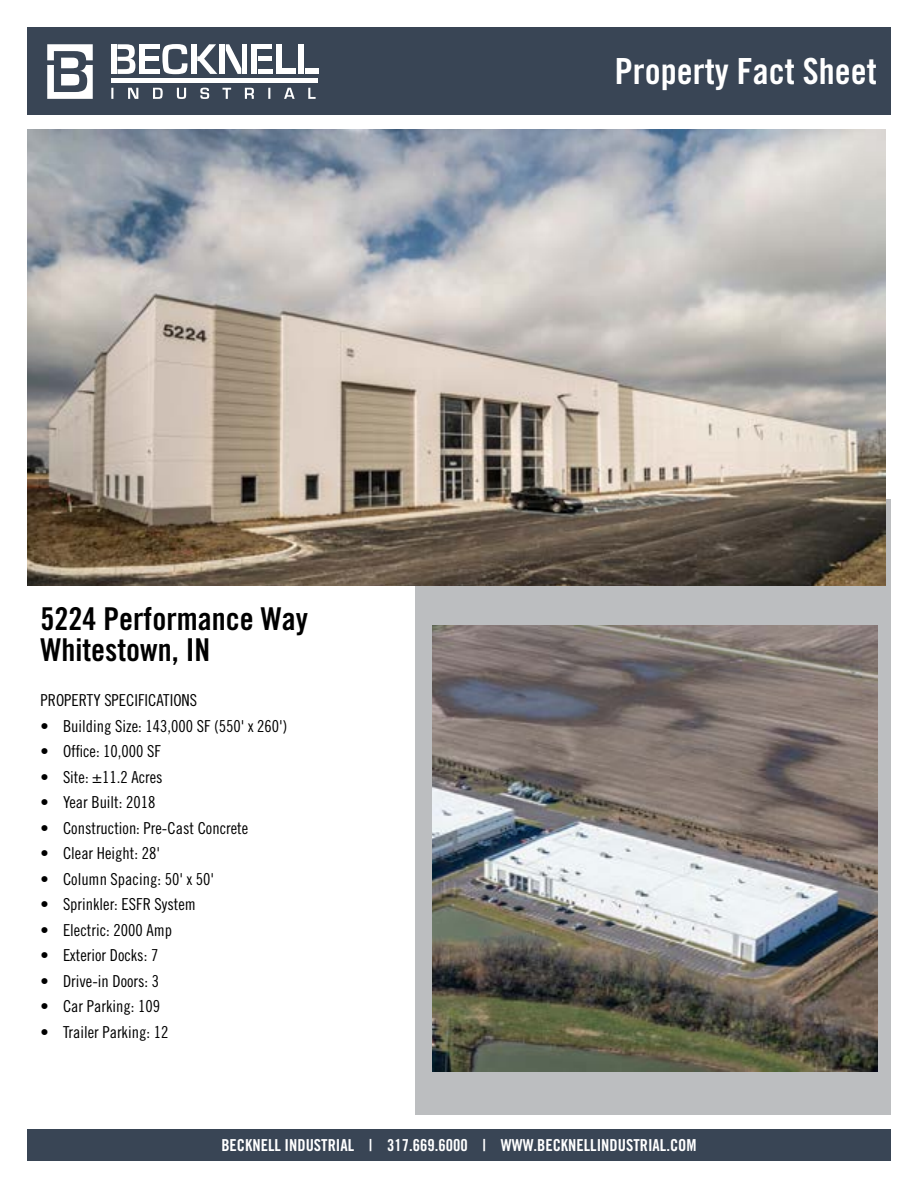
<style>
.page{position:relative;width:918px;height:1188px;background:#fff}
.page>*{position:absolute;margin:0;border:0;box-sizing:border-box;transform-origin:0 0}
.t1{font:36px "Trade Gothic LT Std Bd Cn 20";color:#fff}
.t2{font:31.5px/31.5px "Trade Gothic LT Std Bd Cn 20";color:#000}
.t3{font:27px "Trade Gothic LT Std Cn 18";color:#fff}
.t4{font:16.5px "Trade Gothic LT Std Cn 18";color:#000}
.t5{font:16.5px "Trade Gothic LT Std Bd Cn 20";color:#fff}
.s1{font-family:"Trade Gothic LT Std Bd Cn 20"}
</style>
<div class="page">
<div style="left:416px;top:500px;width:475px;height:615px;background:#bcbec0"></div>
<img style="left:27px;top:130px;width:859px;height:455px">
<img style="left:432px;top:626px;width:446px;height:445px">
<div style="left:27px;top:27px;width:864px;height:87px;background:#394555"></div>
<svg style="left:162px;top:44px;width:25px;height:30px"></svg>
<div style="left:111px;top:78px;width:207px;height:5px;background:#fff"></div>
<svg style="left:111px;top:88px;width:205px;height:11px"></svg>
<div style="left:111px;top:44px;width:6px;height:30px;background:#fff"></div>
<svg style="left:117px;top:44px;width:18px;height:30px"></svg>
<div style="left:145px;top:44px;width:14px;height:5px;background:#fff"></div>
<hr style="left:145px;top:57px;width:13px;height:4px;background:#fff">
<div style="left:145px;top:69px;width:14px;height:5px;background:#fff"></div>
<div style="left:139px;top:44px;width:5px;height:30px;background:#fff"></div>
<div style="left:191px;top:44px;width:5px;height:30px;background:#fff"></div>
<svg style="left:197px;top:44px;width:20px;height:30px"></svg>
<div style="left:220px;top:44px;width:5px;height:30px;background:#fff"></div>
<svg style="left:226px;top:44px;width:15px;height:30px"></svg>
<div style="left:242px;top:44px;width:5px;height:30px;background:#fff"></div>
<div style="left:258px;top:44px;width:14px;height:5px;background:#fff"></div>
<hr style="left:258px;top:57px;width:13px;height:4px;background:#fff">
<div style="left:258px;top:69px;width:14px;height:5px;background:#fff"></div>
<div style="left:252px;top:44px;width:5px;height:30px;background:#fff"></div>
<div style="left:276px;top:44px;width:6px;height:30px;background:#fff"></div>
<div style="left:283px;top:69px;width:13px;height:5px;background:#fff"></div>
<div style="left:299px;top:44px;width:5px;height:30px;background:#fff"></div>
<div style="left:305px;top:69px;width:13px;height:5px;background:#fff"></div>
<svg style="left:47px;top:44px;width:46px;height:55px"></svg>
<div style="left:27px;top:1130px;width:864px;height:31px;background:#394555"></div>
<h2 class="t2" style="left:40px;top:602px;width:269px">5224 Performance Way<br>Whitestown, IN</h2>
<p class="t4" style="left:40px;top:691px;width:158px">PROPERTY SPECIFICATIONS</p>
<p class="t4" style="left:40px;top:716px;width:248px"><span class="s1">•</span> Building Size: 143,000 SF (550' x 260')</p>
<p class="t4" style="left:40px;top:742px;width:122px"><span class="s1">•</span> Office: 10,000 SF</p>
<p class="t4" style="left:40px;top:767px;width:124px"><span class="s1">•</span> Site: ±11.2 Acres</p>
<p class="t4" style="left:40px;top:792px;width:117px"><span class="s1">•</span> Year Built: 2018</p>
<p class="t4" style="left:40px;top:818px;width:209px"><span class="s1">•</span> Construction: Pre-Cast Concrete</p>
<p class="t4" style="left:40px;top:843px;width:121px"><span class="s1">•</span> Clear Height: 28'</p>
<p class="t4" style="left:40px;top:869px;width:175px"><span class="s1">•</span> Column Spacing: 50' x 50'</p>
<p class="t4" style="left:40px;top:894px;width:157px"><span class="s1">•</span> Sprinkler: ESFR System</p>
<p class="t4" style="left:40px;top:920px;width:133px"><span class="s1">•</span> Electric: 2000 Amp</p>
<p class="t4" style="left:40px;top:945px;width:119px"><span class="s1">•</span> Exterior Docks: 7</p>
<p class="t4" style="left:40px;top:971px;width:120px"><span class="s1">•</span> Drive-in Doors: 3</p>
<p class="t4" style="left:40px;top:996px;width:121px"><span class="s1">•</span> Car Parking: 109</p>
<p class="t4" style="left:40px;top:1022px;width:129px"><span class="s1">•</span> Trailer Parking: 12</p>
<h1 class="t1" style="left:615px;top:49px;width:263px">Property Fact Sheet</h1>
<h3 class="t3" style="left:674px;top:62px;width:185px">PROPERTY LEASING</h3>
<p class="t5" style="left:221px;top:1135px;width:477px">BECKNELL INDUSTRIAL | 317.669.6000 | WWW.BECKNELLINDUSTRIAL.COM</p>
</div>
